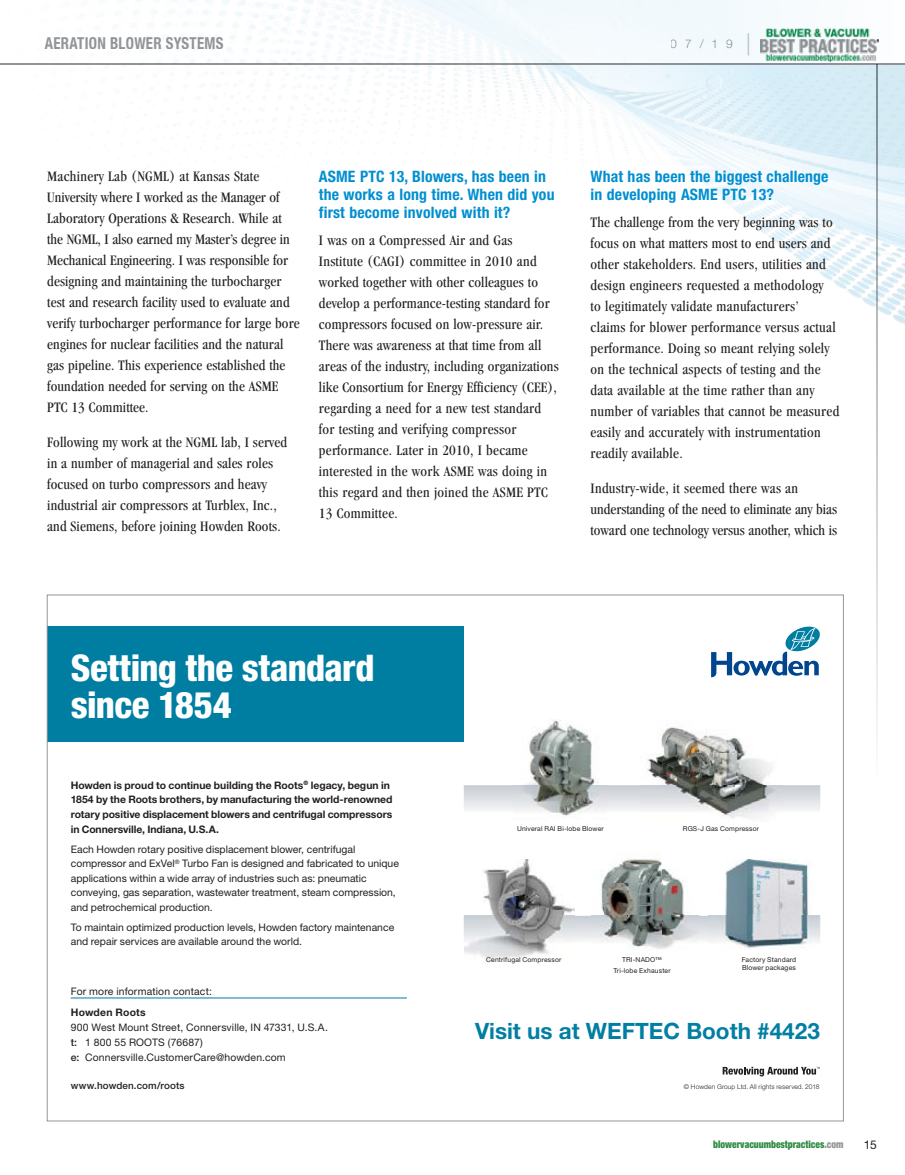
<style>
.page{position:relative;width:905px;height:1175px;background:#fff}
.page>*{position:absolute;margin:0;border:0;box-sizing:border-box;transform-origin:0 0}
.t1{font:800 condensed 36.75px/36.8px "Helvetica Neue LT Pro";letter-spacing:-.015em;color:#fff}
.t2{font:300 condensed 30px "Helvetica Neue";color:#c7c8ca;scale:.9 1}
.t3{font:700 22.5px "Helvetica Neue LT Std";color:#007ea3}
.t4{font:700 condensed 16.5px "Helvetica Neue";letter-spacing:.02em;color:#939598;scale:.9 1}
.t5{font:700 condensed 15.75px/18px "Helvetica Neue";letter-spacing:.01em;color:#008fd0}
.t6{font:condensed 15px/21px "Garamond";letter-spacing:.01em;color:#231f20}
.t7{font:300 12px "Helvetica Neue LT Std";color:#939598}
.t8{font:12px "Helvetica Neue";color:#231f20}
.t9{font:900 condensed 10.5px "Helvetica Neue";color:#2f8b43;scale:.9 1}
.t10{font:10.35px/14.5px "Helvetica Neue LT Pro";color:#231f20}
.t11{font:700 10.35px/14.5px "Helvetica Neue LT Pro";letter-spacing:-.005em;color:#231f20}
.t12{font:700 10.35px "Helvetica Neue LT Pro";letter-spacing:.02em;color:#231f20}
.t13{font:500 9.9px "Helvetica Neue LT Pro";letter-spacing:.015em;color:#231f20}
.t14{font:6.75px/10.6px "Helvetica Neue LT Pro";letter-spacing:.025em;color:#231f20;text-align:center}
.t15{font:300 6.6px "Helvetica Neue LT Pro";letter-spacing:.02em;color:#231f20}
.s1{font-weight:500}
.s2{color:#939598}
</style>
<div class="page">
<img style="left:0;top:0;width:904px;height:354px">
<div style="left:269px;top:0;width:635px;height:65px;background:#f5fafd"></div>
<div style="left:47px;top:626px;width:416px;height:116px;background:#007ea2"></div>
<svg style="left:463px;top:785px;width:357px;height:26px;background:#dee1e5"></svg>
<svg style="left:463px;top:915px;width:357px;height:27px"></svg>
<img style="left:514px;top:720px;width:92px;height:96px">
<img style="left:641px;top:727px;width:141px;height:92px">
<img style="left:708px;top:859px;width:111px;height:90px">
<img style="left:464px;top:859px;width:110px;height:103px">
<img style="left:591px;top:859px;width:107px;height:90px">
<svg style="left:711px;top:626px;width:108px;height:51px"></svg>
<hr style="left:71px;top:997px;width:336px;height:1px;background:#007ea2">
<svg style="left:722px;top:1066px;width:97px;height:10px"></svg>
<svg style="left:876px;top:65px;width:1px;height:668px"></svg>
<hr style="left:0;top:64px;width:904px;height:1px;background:#939598">
<img style="left:760px;top:28px;width:118px;height:34px">
<p class="t4" style="left:45px;top:33px;width:200px">AERATION BLOWER SYSTEMS</p>
<p class="t7" style="left:670px;top:36px;width:63px">07/19</p>
<h2 class="t2" style="left:745px;top:28px;width:8px">|</h2>
<p class="t6" style="left:47px;top:166px;width:254px">Machinery Lab (NGML) at Kansas State University where I worked as the Manager of Laboratory Operations &amp; Research. While at the NGML, I also earned my Master’s degree in Mechanical Engineering. I was responsible for designing and maintaining the turbocharger test and research facility used to evaluate and verify turbocharger performance for large bore engines for nuclear facilities and the natural gas pipeline. This experience established the foundation needed for serving on the ASME PTC 13 Committee.</p>
<p class="t6" style="left:47px;top:431px;width:241px">Following my work at the NGML lab, I served in a number of managerial and sales roles focused on turbo compressors and heavy industrial air compressors at Turblex, Inc., and Siemens, before joining Howden Roots.</p>
<p class="t5" style="left:319px;top:167px;width:237px">ASME PTC 13, Blowers, has been in the works a long time. When did you first become involved with it?</p>
<p class="t6" style="left:319px;top:230px;width:241px">I was on a Compressed Air and Gas Institute (CAGI) committee in 2010 and worked together with other colleagues to develop a performance-testing standard for compressors focused on low-pressure air.<br>There was awareness at that time from all areas of the industry, including organizations like Consortium for Energy Efficiency (CEE), regarding a need for a new test standard for testing and verifying compressor performance. Later in 2010, I became interested in the work ASME was doing in this regard and then joined the ASME PTC 13 Committee.</p>
<p class="t5" style="left:590px;top:167px;width:239px">What has been the biggest challenge in developing ASME PTC 13?</p>
<p class="t6" style="left:590px;top:212px;width:250px">The challenge from the very beginning was to focus on what matters most to end users and other stakeholders. End users, utilities and design engineers requested a methodology<br>to legitimately validate manufacturers’<br>claims for blower performance versus actual performance. Doing so meant relying solely on the technical aspects of testing and the data available at the time rather than any number of variables that cannot be measured easily and accurately with instrumentation readily available.</p>
<p class="t6" style="left:590px;top:477px;width:248px">Industry-wide, it seemed there was an understanding of the need to eliminate any bias toward one technology versus another, which is</p>
<h1 class="t1" style="left:71px;top:649px;width:305px">Setting the standard since 1854</h1>
<p class="t11" style="left:71px;top:777px;width:323px">Howden is proud to continue building the Roots<sup>®</sup> legacy, begun in 1854 by the Roots brothers, by manufacturing the world-renowned rotary positive displacement blowers and centrifugal compressors in Connersville, Indiana, U.S.A.</p>
<p class="t10" style="left:71px;top:841px;width:330px">Each Howden rotary positive displacement blower, centrifugal compressor and ExVel<sup>®</sup> Turbo Fan is designed and fabricated to unique applications within a wide array of industries such as: pneumatic conveying, gas separation, wastewater treatment, steam compression, and petrochemical production.</p>
<p class="t10" style="left:71px;top:919px;width:325px">To maintain optimized production levels, Howden factory maintenance and repair services are available around the world.</p>
<p class="t10" style="left:71px;top:983px;width:143px">For more information contact:</p>
<p class="t12" style="left:71px;top:1005px;width:76px">Howden Roots</p>
<p class="t10" style="left:71px;top:1019px;width:259px;line-height:15.1px">900 West Mount Street, Connersville, IN 47331, U.S.A. <span class="s1">t:</span> 1 800 55 ROOTS (76687)<br><span class="s1">e:</span> Connersville.CustomerCare@howden.com</p>
<p class="t13" style="left:71px;top:1079px;width:115px">www.howden.com/roots</p>
<p class="t15" style="left:684px;top:1083px;width:137px">© Howden Group Ltd. All rights reserved. 2018</p>
<p class="t14" style="left:517px;top:822px;width:88px">Univeral RAI Bi-lobe Blower</p>
<p class="t14" style="left:683px;top:822px;width:78px">RGS-J Gas Compressor</p>
<p class="t14" style="left:486px;top:954px;width:77px">Centrifugal Compressor</p>
<p class="t14" style="left:613px;top:954px;width:59px">TRI-NADO™<br>Tri-lobe Exhauster</p>
<p class="t14" style="left:741px;top:955px;width:56px;line-height:8.6px;text-align:left">Factory Standard<br>Blower packages</p>
<h3 class="t3" style="left:475px;top:1017px;width:346px">Visit us at WEFTEC Booth #4423</h3>
<p class="t9" style="left:713px;top:1137px;width:146px">blowervacuumbestpractices<span class="s2">.com</span></p>
<p class="t8" style="left:863px;top:1137px;width:15px">15</p>
</div>
